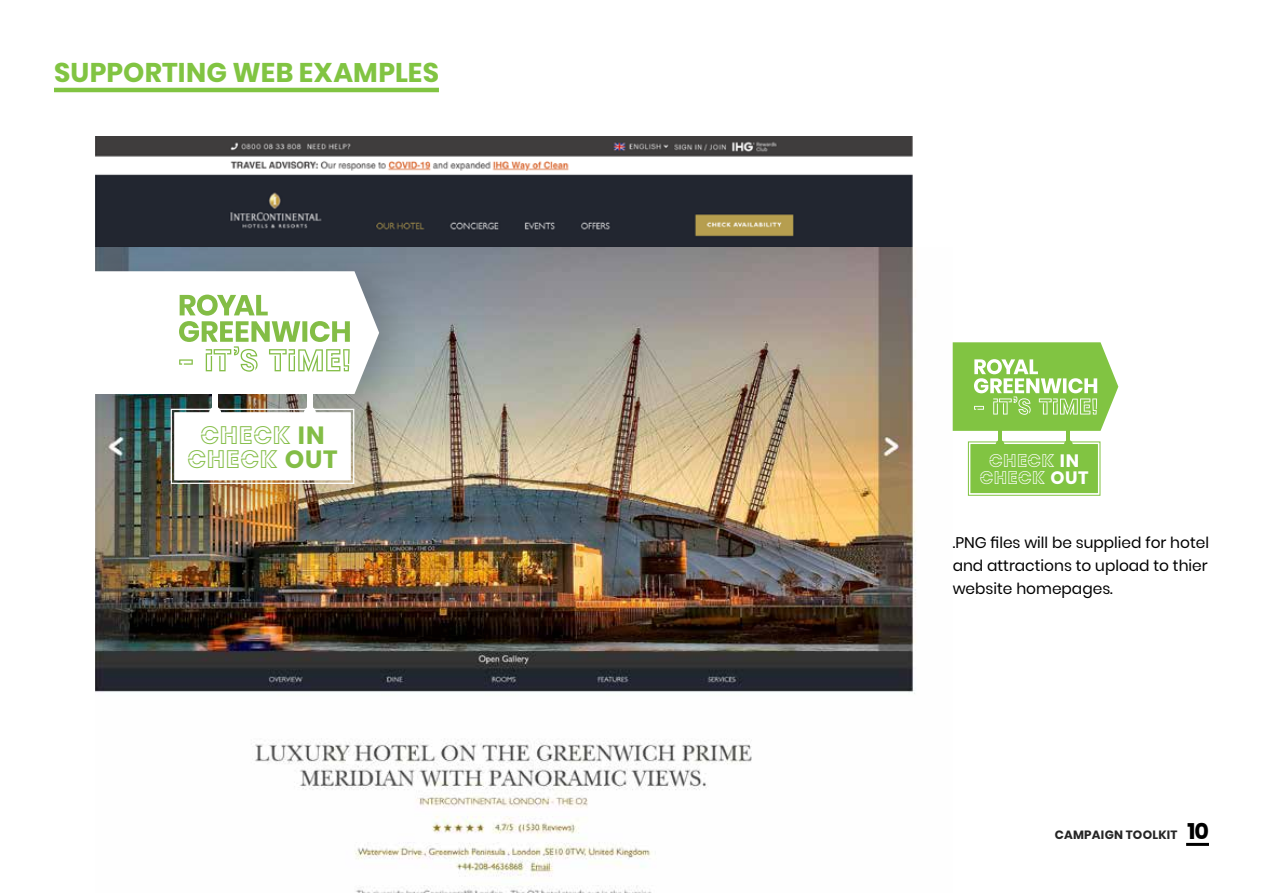
<style>
.page{position:relative;width:1263px;height:893px;background:#fff}
.page>*{position:absolute;margin:0;border:0;box-sizing:border-box;transform-origin:0 0}
.t1{font:700 27px "Poppins";letter-spacing:.01em;color:#81c442}
.t2{font:700 25.5px/23.4px "GMT Prime";letter-spacing:.025em;color:#83bd46;text-align:center}
.t3{font:700 18.45px/17px "GMT Prime";letter-spacing:.025em;color:#fff;text-align:center}
.t4{font:15.45px/23.1px "Poppins";color:#000;text-align:justify}
.t5{font:700 12px "Poppins";letter-spacing:.02em;color:#262626}
.s1{font-family:"Poppins";font-size:24.75px}
.s2{font-family:"Poppins";font-size:17.85px}
.s3{font-size:22.5px;color:#000}
</style>
<div class="page">
<img style="left:95px;top:136px;width:858px;height:757px">
<hr style="left:1186px;top:843px;width:23px;height:3px;background:#000">
<hr style="left:54px;top:88px;width:385px;height:4px;background:#81c442">
<svg style="left:967px;top:441px;width:134px;height:55px;background:#8dc954"></svg>
<hr style="left:998px;top:420px;width:4px;height:26px;background:#81c442">
<hr style="left:1066px;top:420px;width:4px;height:26px;background:#81c442">
<div style="left:996px;top:440px;width:8px;height:9px;background:#81c442;border-radius:50%"></div>
<div style="left:1064px;top:440px;width:9px;height:9px;background:#81c442;border-radius:50%"></div>
<svg style="left:953px;top:342px;width:165px;height:89px;background:#97ce64"></svg>
<div style="left:65px;top:242px;width:358px;height:288px;background:#000;opacity:.22"></div>
<svg style="left:170px;top:408px;width:185px;height:76px"></svg>
<div style="left:212px;top:380px;width:6px;height:36px;background:#fff"></div>
<div style="left:307px;top:380px;width:5px;height:36px;background:#fff"></div>
<div style="left:209px;top:407px;width:12px;height:11px;background:#fff;border-radius:50%"></div>
<div style="left:304px;top:407px;width:12px;height:11px;background:#fff;border-radius:50%"></div>
<svg style="left:94px;top:271px;width:285px;height:123px"></svg>
<div style="left:0;top:124px;width:94px;height:769px;background:#fff"></div>
<h1 class="t1" style="left:54px;top:57px;width:386px">SUPPORTING WEB EXAMPLES</h1>
<h2 class="t2" style="left:187px;top:423px;width:152px">CHECK <span class="s1">IN<br></span>CHECK <span class="s1">OUT</span></h2>
<p class="t3" style="left:980px;top:452px;width:110px">CHECK <span class="s2">IN<br></span>CHECK <span class="s2">OUT</span></p>
<p class="t4" style="left:953px;top:531px;width:258px">.PNG files will be supplied for hotel and attractions to upload to thier website homepages.</p>
<p class="t5" style="left:1055px;top:828px;width:156px">CAMPAIGN TOOLKIT <span class="s3">10</span></p>
</div>
